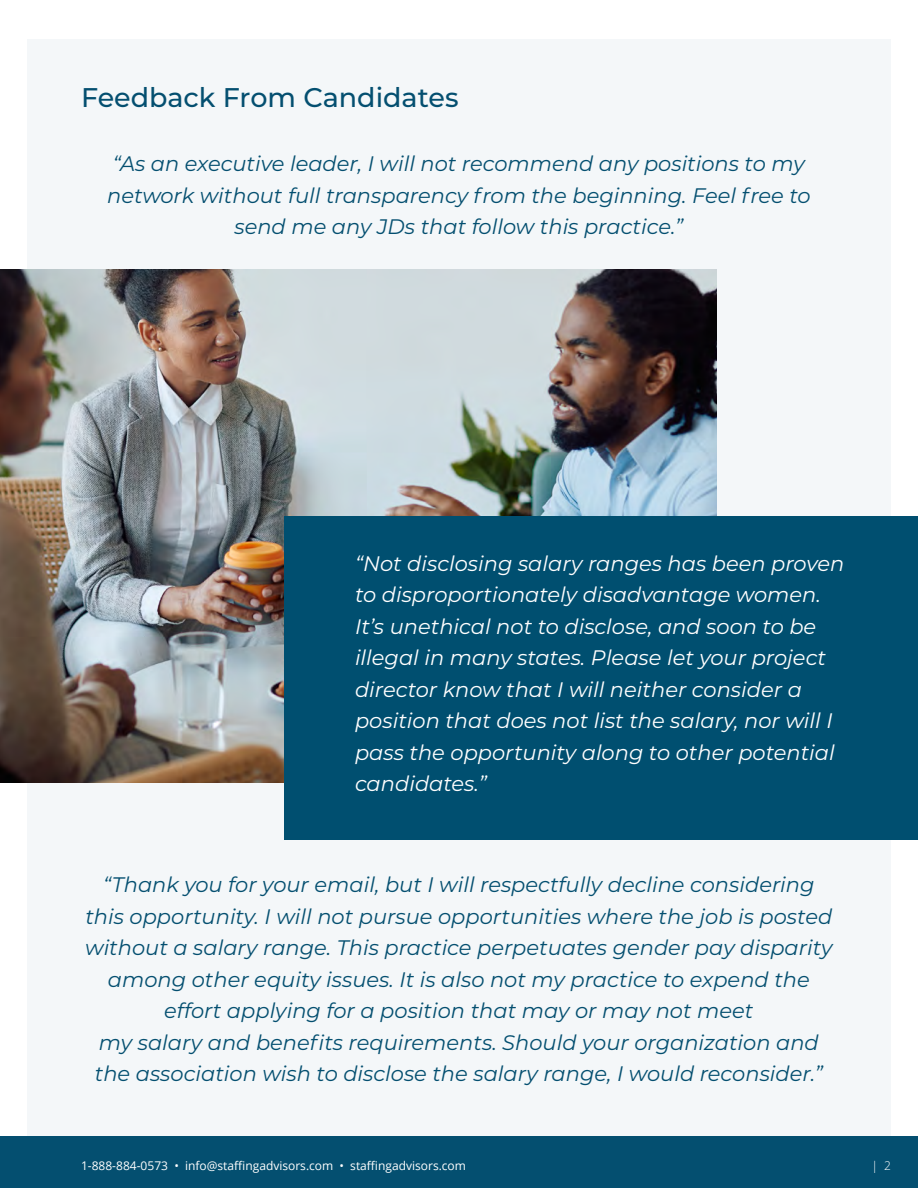
<style>
.page{position:relative;width:918px;height:1188px;background:#fff}
.page>*{position:absolute;margin:0;border:0;box-sizing:border-box;transform-origin:0 0}
.t1{font:500 27px "Montserrat";color:#044f70}
.t2{font:italic 21px/31.5px "Montserrat";color:#044f70;text-align:center}
.t3{font:italic 21px/31.5px "Montserrat";color:#fff}
.t4{font:12px "Open Sans";color:#fff}
.t5{font:300 12px "Open Sans";color:#fff}
</style>
<div class="page">
<div style="left:27px;top:39px;width:864px;height:1097px;background:#f4f7f9"></div>
<div style="left:0;top:1136px;width:918px;height:52px;background:#044f70"></div>
<img style="left:0;top:270px;width:717px;height:513px">
<div style="left:284px;top:516px;width:634px;height:324px;background:#004f70"></div>
<p class="t1" style="left:81px;top:79px;width:379px">Feedback From Candidates</p>
<p class="t2" style="left:107px;top:147px;width:705px">“As an executive leader, I will not recommend any positions to my network without full transparency from the beginning. Feel free to send me any JDs that follow this practice.”</p>
<p class="t3" style="left:355px;top:547px;width:491px">“Not disclosing salary ranges has been proven to disproportionately disadvantage women.<br>It’s unethical not to disclose, and soon to be illegal in many states. Please let your project director know that I will neither consider a position that does not list the salary, nor will I pass the opportunity along to other potential candidates.”</p>
<p class="t2" style="left:85px;top:868px;width:749px">“Thank you for your email, but I will respectfully decline considering this opportunity. I will not pursue opportunities where the job is posted without a salary range. This practice perpetuates gender pay disparity among other equity issues. It is also not my practice to expend the effort applying for a position that may or may not meet<br>my salary and benefits requirements. Should your organization and the association wish to disclose the salary range, I would reconsider.”</p>
<p class="t4" style="left:81px;top:1157px;width:387px">1-888-884-0573 • info@staffingadvisors.com • staffingadvisors.com</p>
<p class="t5" style="left:871px;top:1158px;width:21px">| 2</p>
</div>
